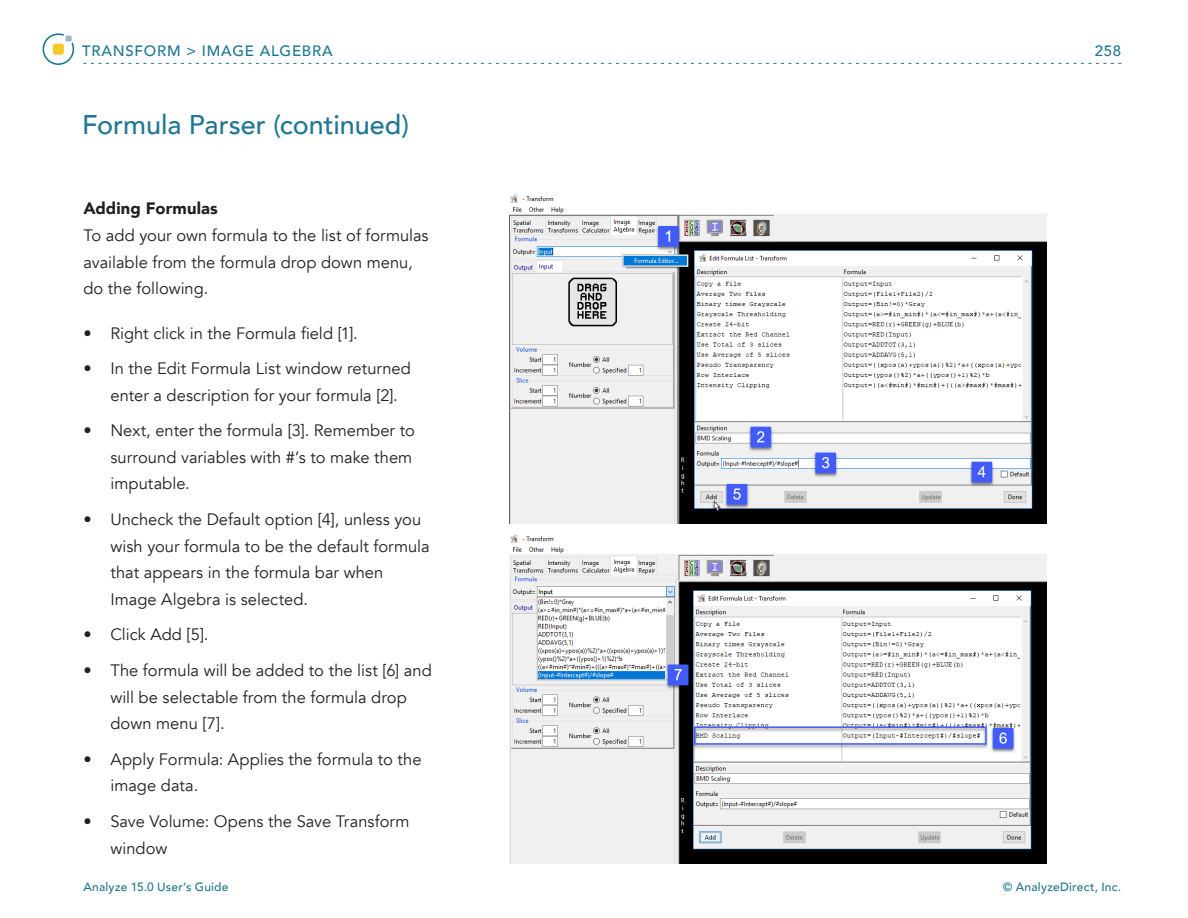
<style>
.page{position:relative;width:1188px;height:918px;background:#fff}
.page>*{position:absolute;margin:0;border:0;box-sizing:border-box;transform-origin:0 0}
.SubHead{font:500 27px "Avenir";color:#207793}
.Text{font:16.5px/26.7px "Avenir";color:#231f20}
.t1{font:500 15px "Avenir";letter-spacing:.05em;color:#207793}
.t2{font:500 12px "Avenir";letter-spacing:.02em;color:#207793}
.s1{font-weight:900}
</style>
<div class="page">
<svg style="left:83px;top:63px;width:1038px;height:1px"></svg>
<svg style="left:43px;top:33px;width:31px;height:32px"></svg>
<img style="left:510px;top:194px;width:537px;height:330px">
<img style="left:510px;top:534px;width:537px;height:329px">
<p class="t1" style="left:82px;top:38px;width:252px">TRANSFORM &gt; IMAGE ALGEBRA</p>
<p class="SubHead" style="left:82px;top:101px;width:328px">Formula Parser (continued)</p>
<p class="Text" style="left:83px;top:196px;width:347px"><span class="s1">Adding Formulas<br></span>To add your own formula to the list of formulas available from the formula drop down menu, do the following.</p>
<p class="Text" style="left:83px;top:320px;width:276px">• Right click in the Formula field [1].</p>
<p class="Text" style="left:110px;top:355px;width:302px;text-indent:-27px">• In the Edit Formula List window returned enter a description for your formula [2].</p>
<p class="Text" style="left:110px;top:417px;width:306px;text-indent:-27px">• Next, enter the formula [3]. Remember to surround variables with #’s to make them imputable.</p>
<p class="Text" style="left:110px;top:506px;width:321px;text-indent:-27px">• Uncheck the Default option [4], unless you wish your formula to be the default formula that appears in the formula bar when Image Algebra is selected.</p>
<p class="Text" style="left:83px;top:622px;width:126px">• Click Add [5].</p>
<p class="Text" style="left:110px;top:657px;width:323px;text-indent:-27px">• The formula will be added to the list [6] and will be selectable from the formula drop down menu [7].</p>
<p class="Text" style="left:110px;top:746px;width:313px;text-indent:-27px">• Apply Formula: Applies the formula to the image data.</p>
<p class="Text" style="left:110px;top:808px;width:301px;text-indent:-27px">• Save Volume: Opens the Save Transform window</p>
<p class="t1" style="left:1095px;top:38px;width:28px">258</p>
<p class="t2" style="left:83px;top:876px;width:147px">Analyze 15.0 User’s Guide</p>
<p class="t2" style="left:1003px;top:876px;width:120px">© AnalyzeDirect, Inc.</p>
</div>
